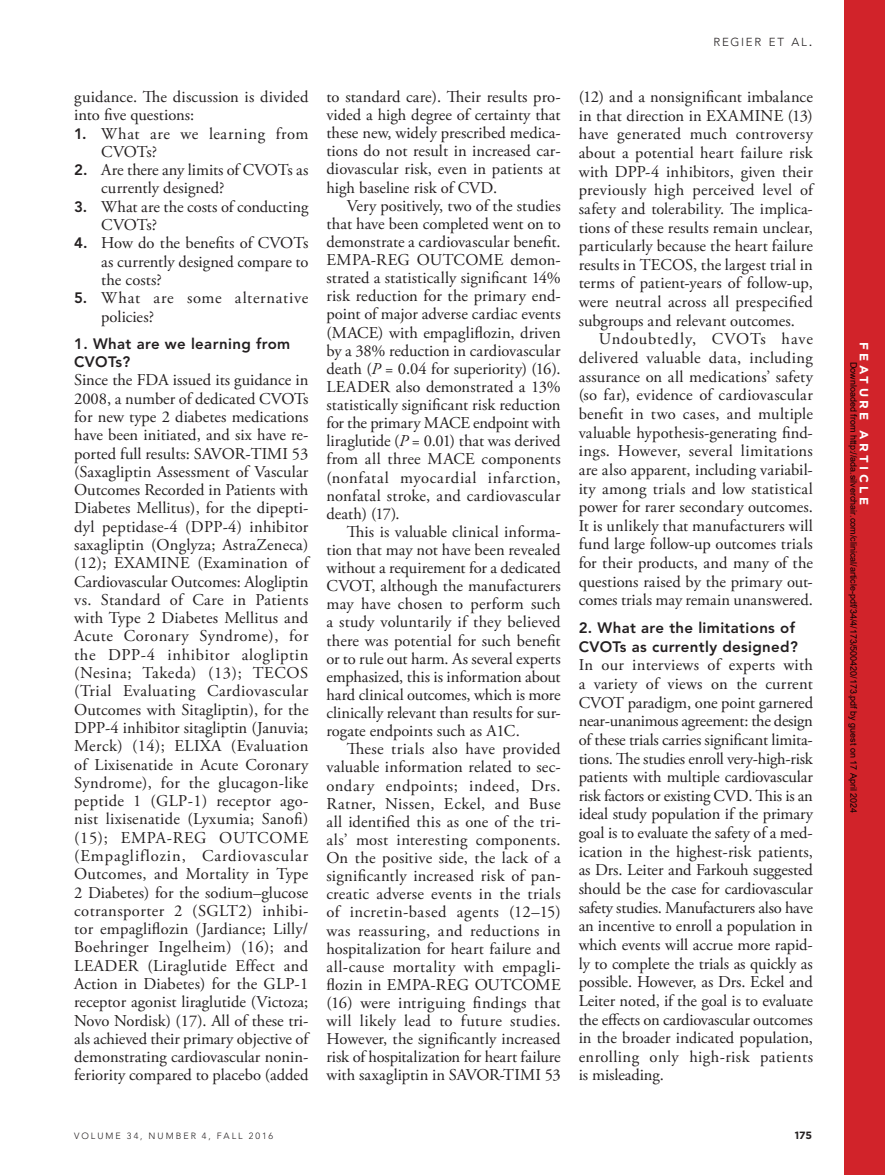
<style>
.page{position:relative;width:885px;height:1175px;background:#fff}
.page>*{position:absolute;margin:0;border:0;box-sizing:border-box;transform-origin:0 0}
.BODY_-_2nd_PARA{font:16.5px/18.1px "Adobe Garamond Pro";letter-spacing:.005em;color:#231f20;text-align:justify}
.BODY_-_1st_PARA{font:16.5px/18.3px "Adobe Garamond Pro";color:#231f20;text-align:justify}
.BODY_-_1st_PARA-2{font:16.5px/18.3px "Adobe Garamond Pro";letter-spacing:.04em;color:#231f20}
.BODY_-_1st_PARA-3{font:16.5px/18.3px "Adobe Garamond Pro";letter-spacing:.03em;color:#231f20}
.H1_-_BOLD{font:800 15px/18.3px "Avenir LT Std";letter-spacing:.025em;color:#231f20}
.t1{font:700 12px "Gotham";letter-spacing:.28em;color:#fff}
.t2{font:300 11.55px "Avenir LT Std";letter-spacing:.145em;color:#231f20}
.t3{font:700 10.5px "Gotham";color:#231f20}
.t4{font:9px "Arial";color:#000}
.t5{font:300 9px "Avenir LT Std";letter-spacing:.22em;color:#231f20}
.s1{font-size:16.5px}
.s2{font-family:"Avenir LT Std";font-weight:800;font-size:15px}
.s3{font-style:italic}
</style>
<div class="page">
<div style="left:844px;top:0;width:40px;height:1174px;background:#d1232a"></div>
<p class="t2" style="left:713px;top:35px;width:101px">REGIER ET AL<span class="s1">.</span></p>
<p class="BODY_-_2nd_PARA" style="left:74px;top:88px;width:236px">guidance. The discussion is divided into five questions:</p>
<p class="BODY_-_1st_PARA-3" style="left:101px;top:125px;width:209px;text-indent:-27px"><span class="s2">1.</span> What are we learning from<br>CVOTs?</p>
<p class="BODY_-_1st_PARA" style="left:101px;top:161px;width:209px;text-indent:-27px"><span class="s2">2.</span> Are there any limits of CVOTs as currently designed?</p>
<p class="BODY_-_1st_PARA" style="left:101px;top:198px;width:208px;text-indent:-27px"><span class="s2">3.</span> What are the costs of conducting<br>CVOTs?</p>
<p class="BODY_-_1st_PARA" style="left:101px;top:234px;width:209px;text-indent:-27px"><span class="s2">4.</span> How do the benefits of CVOTs as currently designed compare to the costs?</p>
<p class="BODY_-_1st_PARA-2" style="left:101px;top:289px;width:209px;text-indent:-27px"><span class="s2">5.</span> What are some alternative policies?</p>
<p class="H1_-_BOLD" style="left:74px;top:334px;width:217px">1. What are we learning from<br>CVOTs?</p>
<p class="BODY_-_1st_PARA" style="left:74px;top:371px;width:236px">Since the FDA issued its guidance in 2008, a number of dedicated CVOTs for new type 2 diabetes medications have been initiated, and six have re&shy;ported full results: SAVOR-TIMI 53 (Saxagliptin Assessment of Vascular Outcomes Recorded in Patients with Diabetes Mellitus), for the dipepti&shy;dyl peptidase-4 (DPP-4) inhibitor saxagliptin (Onglyza; AstraZeneca) (12); EXAMINE (Examination of Cardiovascular Outcomes: Alogliptin vs. Standard of Care in Patients with Type 2 Diabetes Mellitus and Acute Coronary Syndrome), for the DPP-4 inhibitor alogliptin (Nesina; Takeda) (13); TECOS (Trial Evaluating Cardiovascular Outcomes with Sitagliptin), for the DPP-4 inhibitor sitagliptin (Januvia; Merck) (14); ELIXA (Evaluation of Lixisenatide in Acute Coronary Syndrome), for the glucagon-like peptide 1 (GLP-1) receptor ago&shy;nist lixisenatide (Lyxumia; Sanofi) (15); EMPA-REG OUTCOME (Empagliflozin, Cardiovascular Outcomes, and Mortality in Type 2 Diabetes) for the sodium–glucose cotransporter 2 (SGLT2) inhibi&shy;tor empagliflozin (Jardiance; Lilly/ Boehringer Ingelheim) (16); and LEADER (Liraglutide Effect and Action in Diabetes) for the GLP-1 receptor agonist liraglutide (Victoza; Novo Nordisk) (17). All of these tri&shy;als achieved their primary objective of demonstrating cardiovascular nonin&shy;feriority compared to placebo (added</p>
<p class="BODY_-_1st_PARA" style="left:326px;top:88px;width:236px">to standard care). Their results pro&shy;vided a high degree of certainty that these new, widely prescribed medica&shy;tions do not result in increased car&shy;diovascular risk, even in patients at high baseline risk of CVD.</p>
<p class="BODY_-_2nd_PARA" style="left:326px;top:197px;width:236px;text-indent:20px">Very positively, two of the studies that have been completed went on to demonstrate a cardiovascular benefit.<br>EMPA-REG OUTCOME demon&shy;strated a statistically significant 14% risk reduction for the primary end&shy;point of major adverse cardiac events (MACE) with empagliflozin, driven by a 38% reduction in cardiovascular death (<span class="s3">P</span> = 0.04 for superiority) (16).<br>LEADER also demonstrated a 13% statistically significant risk reduction for the primary MACE endpoint with liraglutide (<span class="s3">P</span> = 0.01) that was derived from all three MACE components (nonfatal myocardial infarction, nonfatal stroke, and cardiovascular death) (17).</p>
<p class="BODY_-_2nd_PARA" style="left:326px;top:523px;width:236px;text-indent:20px">This is valuable clinical informa&shy;tion that may not have been revealed without a requirement for a dedicated CVOT, although the manufacturers may have chosen to perform such a study voluntarily if they believed there was potential for such benefit or to rule out harm. As several experts emphasized, this is information about hard clinical outcomes, which is more clinically relevant than results for sur&shy;rogate endpoints such as A1C.</p>
<p class="BODY_-_2nd_PARA" style="left:326px;top:740px;width:236px;text-indent:20px">These trials also have provided valuable information related to sec&shy;ondary endpoints; indeed, Drs.<br>Ratner, Nissen, Eckel, and Buse all identified this as one of the tri&shy;als’ most interesting components.<br>On the positive side, the lack of a significantly increased risk of pan&shy;creatic adverse events in the trials of incretin-based agents (12–15) was reassuring, and reductions in hospitalization for heart failure and all-cause mortality with empagli&shy;flozin in EMPA-REG OUTCOME (16) were intriguing findings that will likely lead to future studies.<br>However, the significantly increased risk of hospitalization for heart failure with saxagliptin in SAVOR-TIMI 53</p>
<p class="BODY_-_2nd_PARA" style="left:578px;top:88px;width:236px;line-height:18.6px">(12) and a nonsignificant imbalance in that direction in EXAMINE (13) have generated much controversy about a potential heart failure risk with DPP-4 inhibitors, given their previously high perceived level of safety and tolerability. The implica&shy;tions of these results remain unclear, particularly because the heart failure results in TECOS, the largest trial in terms of patient-years of follow-up, were neutral across all prespecified subgroups and relevant outcomes.</p>
<p class="BODY_-_2nd_PARA" style="left:578px;top:330px;width:236px;line-height:18.6px;text-indent:20px">Undoubtedly, CVOTs have delivered valuable data, including assurance on all medications’ safety (so far), evidence of cardiovascular benefit in two cases, and multiple valuable hypothesis-generating find&shy;ings. However, several limitations are also apparent, including variabil&shy;ity among trials and low statistical power for rarer secondary outcomes.<br>It is unlikely that manufacturers will fund large follow-up outcomes trials for their products, and many of the questions raised by the primary out&shy;comes trials may remain unanswered.</p>
<p class="H1_-_BOLD" style="left:578px;top:618px;width:221px">2. What are the limitations of<br>CVOTs as currently designed?</p>
<p class="BODY_-_1st_PARA" style="left:578px;top:656px;width:236px">In our interviews of experts with a variety of views on the current CVOT paradigm, one point garnered near-unanimous agreement: the design of these trials carries significant limita&shy;tions. The studies enroll very-high-risk patients with multiple cardiovascular risk factors or existing CVD. This is an ideal study population if the primary goal is to evaluate the safety of a med&shy;ication in the highest-risk patients, as Drs. Leiter and Farkouh suggested should be the case for cardiovascular safety studies. Manufacturers also have an incentive to enroll a population in which events will accrue more rapid&shy;ly to complete the trials as quickly as possible. However, as Drs. Eckel and Leiter noted, if the goal is to evaluate the effects on cardiovascular outcomes in the broader indicated population, enrolling only high-risk patients is misleading.</p>
<p class="t5" style="left:74px;top:1130px;width:200px">VOLUME 34, NUMBER 4, FALL 2016</p>
<p class="t3" style="left:794px;top:1128px;width:19px">175</p>
<p class="t1" style="left:871px;top:342px;width:164px;rotate:90deg">FEATURE ARTICLE</p>
<p class="t4" style="left:856px;top:362px;width:453px;rotate:90deg">Downloaded from http://ada.silverchair.com/clinical/article-pdf/34/4/173/500420/173.pdf by guest on 17 April 2024</p>
</div>
